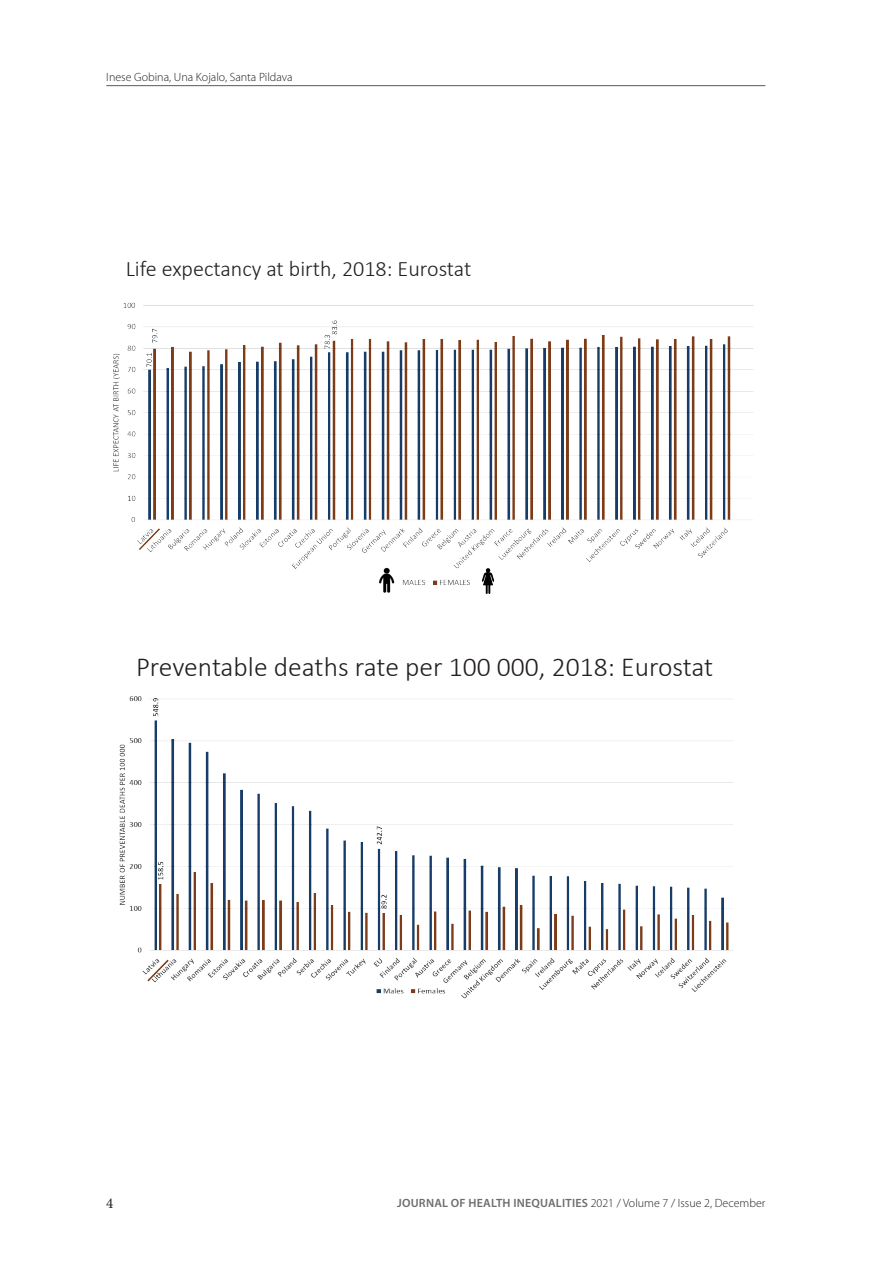
<style>
.page{position:relative;width:893px;height:1263px;background:#fff}
.page>*{position:absolute;margin:0;border:0;box-sizing:border-box;transform-origin:0 0}
.t1{font:300 27.6px "Calibri";color:#231f20}
.t2{font:300 22.05px "Calibri";color:#231f20}
.t3{font:15px "Minion Pro";color:#231f20}
.t4{font:300 12px "Myriad Pro";color:#231f20}
.s1{font-weight:600;color:#6c6d70}
</style>
<div class="page">
<hr style="left:106px;top:85px;width:659px;height:1px;background:#6c6d70">
<img style="left:113px;top:302px;width:641px;height:291px">
<img style="left:119px;top:696px;width:615px;height:303px">
<p class="t4" style="left:106px;top:70px;width:188px">Inese Gobina, Una Kojalo, Santa Pildava</p>
<h2 class="t2" style="left:126px;top:255px;width:347px">Life expectancy at birth, 2018: Eurostat</h2>
<h1 class="t1" style="left:136px;top:650px;width:579px">Preventable deaths rate per 100 000, 2018: Eurostat</h1>
<p class="t3" style="left:106px;top:1193px;width:9px">4</p>
<p class="t4" style="left:397px;top:1196px;width:370px"><span class="s1">JOURNAL OF HEALTH INEQUALITIES</span> 2021 / Volume 7 / Issue 2, December</p>
</div>
